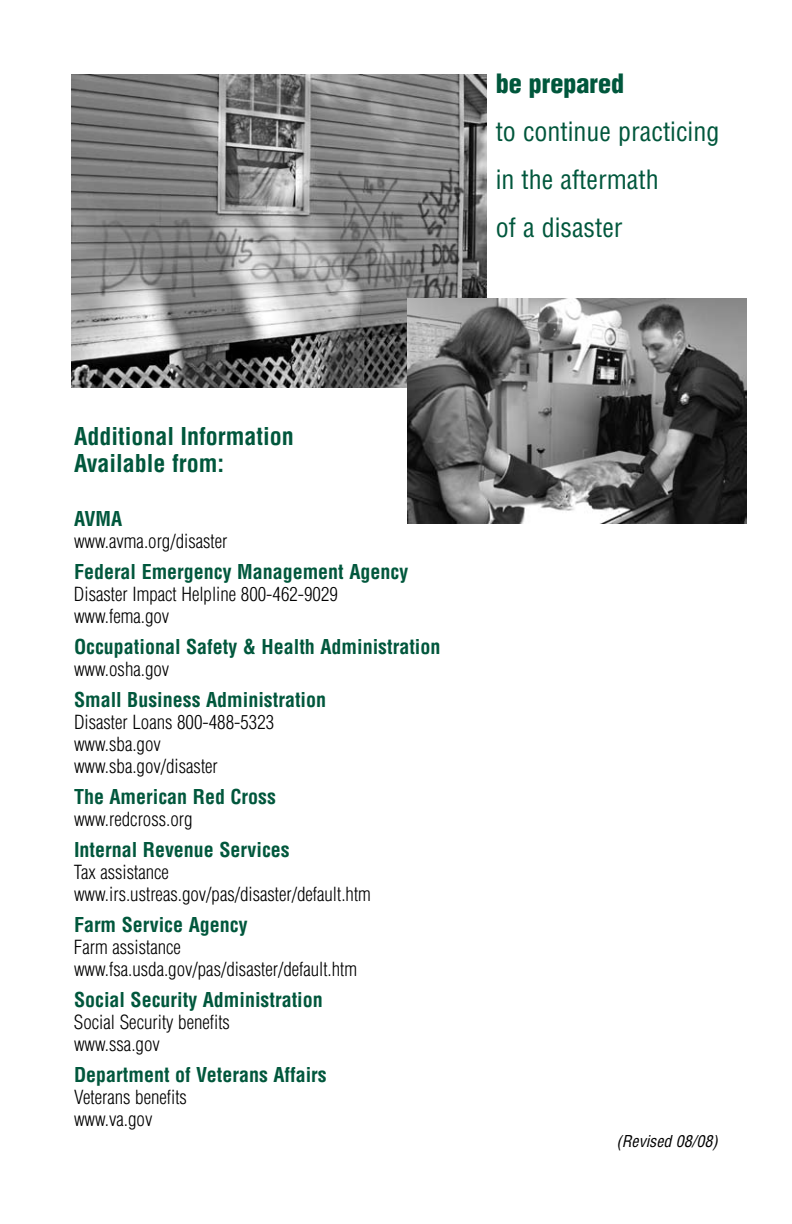
<style>
.page{position:relative;width:792px;height:1224px;background:#fff}
.page>*{position:absolute;margin:0;border:0;box-sizing:border-box;transform-origin:0 0}
.t1{font:condensed 26px/48px "Helvetica";color:#00573c}
.t2{font:900 condensed 26px "Helvetica";color:#00573c}
.t3{font:700 condensed 24px/27.6px "Helvetica";color:#00573c}
.t4{font:700 condensed 20px "Helvetica";color:#00573c}
.t5{font:300 condensed 19px/22px "Helvetica";color:#000}
.t6{font:italic condensed 16px "Helvetica";color:#000}
</style>
<div class="page">
<img style="left:71px;top:74px;width:416px;height:313px">
<img style="left:407px;top:299px;width:339px;height:225px">
<h1 class="t2" style="left:496px;top:67px;width:130px">be prepared</h1>
<h1 class="t1" style="left:496px;top:107px;width:225px">to continue practicing in the aftermath<br>of a disaster</h1>
<p class="t3" style="left:74px;top:422px;width:221px">Additional Information<br>Available from:</p>
<p class="t4" style="left:74px;top:507px;width:50px">AVMA</p>
<p class="t5" style="left:74px;top:530px;width:155px">www.avma.org/disaster</p>
<p class="t4" style="left:74px;top:560px;width:336px">Federal Emergency Management Agency</p>
<p class="t5" style="left:74px;top:583px;width:265px">Disaster Impact Helpline 800-462-9029 www.fema.gov</p>
<p class="t4" style="left:74px;top:635px;width:368px">Occupational Safety &amp; Health Administration</p>
<p class="t5" style="left:74px;top:658px;width:97px">www.osha.gov</p>
<p class="t4" style="left:74px;top:688px;width:254px">Small Business Administration</p>
<p class="t5" style="left:74px;top:711px;width:202px">Disaster Loans 800-488-5323 www.sba.gov www.sba.gov/disaster</p>
<p class="t4" style="left:74px;top:785px;width:204px">The American Red Cross</p>
<p class="t5" style="left:74px;top:808px;width:120px">www.redcross.org</p>
<p class="t4" style="left:74px;top:838px;width:217px">Internal Revenue Services</p>
<p class="t5" style="left:74px;top:861px;width:298px">Tax assistance www.irs.ustreas.gov/pas/disaster/default.htm</p>
<p class="t4" style="left:74px;top:913px;width:175px">Farm Service Agency</p>
<p class="t5" style="left:74px;top:936px;width:285px">Farm assistance www.fsa.usda.gov/pas/disaster/default.htm</p>
<p class="t4" style="left:74px;top:988px;width:250px">Social Security Administration</p>
<p class="t5" style="left:74px;top:1011px;width:157px">Social Security benefits www.ssa.gov</p>
<p class="t4" style="left:74px;top:1063px;width:254px">Department of Veterans Affairs</p>
<p class="t5" style="left:74px;top:1086px;width:114px">Veterans benefits www.va.gov</p>
<p class="t6" style="left:616px;top:1131px;width:103px">(Revised 08/08)</p>
</div>
